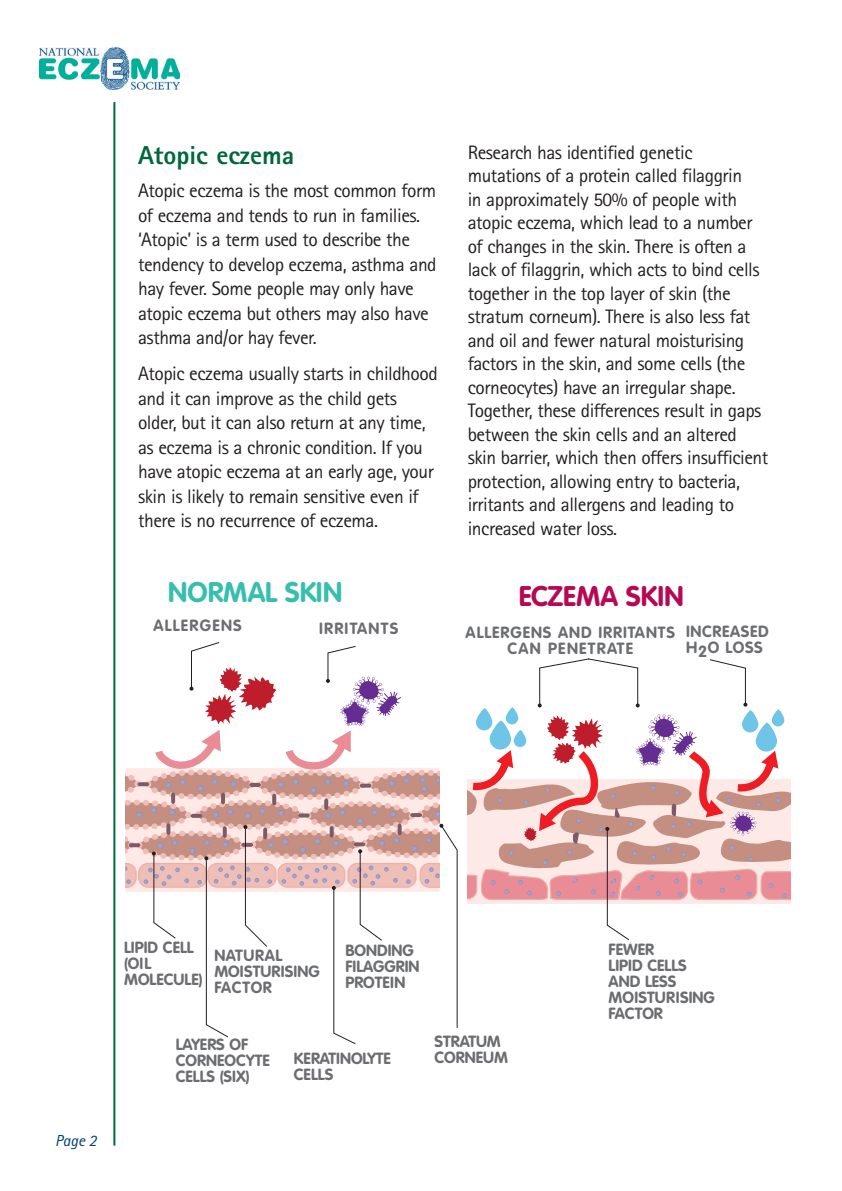
<style>
.page{position:relative;width:842px;height:1191px;background:#fff}
.page>*{position:absolute;margin:0;border:0;box-sizing:border-box;transform-origin:0 0}
.t1{font:700 28px "VAG Rounded";color:#38beae}
.t2{font:700 28px "VAG Rounded";letter-spacing:-.01em;color:#b50954}
.t3{font:800 26px "Rotis Sans Serif";color:#00673e}
.t4{font:19.6px/23.4px "Rotis Sans Serif";letter-spacing:-.025em;color:#231f20}
.t5{font:700 16px/16px "VAG Rounded";color:#6c6d70}
.t6{font:700 16px/16px "VAG Rounded";letter-spacing:.06em;color:#6c6d70;text-align:center}
.t7{font:700 16px/16px "VAG Rounded";letter-spacing:.02em;color:#6c6d70}
.t8{font:700 16px "VAG Rounded";letter-spacing:.08em;color:#6c6d70}
.t9{font:700 16px/16px "VAG Rounded";letter-spacing:.04em;color:#6c6d70}
.t10{font:italic 16px "Rotis Sans Serif";color:#004270}
</style>
<div class="page">
<img style="left:40px;top:47px;width:140px;height:43px">
<hr style="left:113px;top:102px;width:2px;height:1043px;background:#00673e">
<svg style="left:710px;top:659px;width:37px;height:47px"></svg>
<svg style="left:538px;top:658px;width:102px;height:49px"></svg>
<svg style="left:742px;top:710px;width:16px;height:22px"></svg>
<svg style="left:772px;top:709px;width:12px;height:17px"></svg>
<svg style="left:476px;top:708px;width:16px;height:22px"></svg>
<svg style="left:506px;top:707px;width:12px;height:17px"></svg>
<svg style="left:467px;top:714px;width:324px;height:226px"></svg>
<svg style="left:125px;top:642px;width:333px;height:403px"></svg>
<h2 class="t3" style="left:138px;top:139px;width:158px">Atopic eczema</h2>
<p class="t4" style="left:138px;top:178px;width:300px;line-height:24.4px">Atopic eczema is the most common form of eczema and tends to run in families. ‘Atopic’ is a term used to describe the tendency to develop eczema, asthma and hay fever. Some people may only have atopic eczema but others may also have asthma and/or hay fever.</p>
<p class="t4" style="left:138px;top:361px;width:301px;line-height:24.4px">Atopic eczema usually starts in childhood and it can improve as the child gets older, but it can also return at any time, as eczema is a chronic condition. If you have atopic eczema at an early age, your skin is likely to remain sensitive even if there is no recurrence of eczema.</p>
<p class="t4" style="left:468px;top:140px;width:302px">Research has identified genetic mutations of a protein called filaggrin<br>in approximately 50% of people with atopic eczema, which lead to a number of changes in the skin. There is often a lack of filaggrin, which acts to bind cells together in the top layer of skin (the stratum corneum). There is also less fat and oil and fewer natural moisturising factors in the skin, and some cells (the corneocytes) have an irregular shape.<br>Together, these differences result in gaps between the skin cells and an altered skin barrier, which then offers insufficient protection, allowing entry to bacteria, irritants and allergens and leading to increased water loss.</p>
<h1 class="t1" style="left:168px;top:576px;width:175px">NORMAL SKIN</h1>
<h1 class="t2" style="left:519px;top:580px;width:166px">ECZEMA SKIN</h1>
<p class="t8" style="left:153px;top:616px;width:90px">ALLERGENS</p>
<p class="t8" style="left:319px;top:619px;width:81px">IRRITANTS</p>
<p class="t9" style="left:686px;top:623px;width:84px">INCREASED<br>H2O LOSS</p>
<p class="t6" style="left:466px;top:624px;width:211px">ALLERGENS AND IRRITANTS<br>CAN PENETRATE</p>
<p class="t10" style="left:55px;top:1131px;width:43px">Page 2</p>
<p class="t5" style="left:124px;top:938px;width:80px">LIPID CELL (OIL<br>MOLECULE)</p>
<p class="t7" style="left:214px;top:947px;width:107px">NATURAL<br>MOISTURISING<br>FACTOR</p>
<p class="t5" style="left:345px;top:942px;width:76px">BONDING<br>FILAGGRIN<br>PROTEIN</p>
<p class="t5" style="left:176px;top:1036px;width:96px">LAYERS OF<br>CORNEOCYTE<br>CELLS (SIX)</p>
<p class="t5" style="left:434px;top:1033px;width:68px">STRATUM</p>
<p class="t5" style="left:294px;top:1049px;width:99px">KERATINOLYTE</p>
<p class="t5" style="left:434px;top:1049px;width:75px">CORNEUM</p>
<p class="t5" style="left:294px;top:1065px;width:41px">CELLS</p>
<p class="t5" style="left:609px;top:941px;width:108px">FEWER<br>LIPID CELLS<br>AND LESS<br>MOISTURISING<br>FACTOR</p>
</div>
